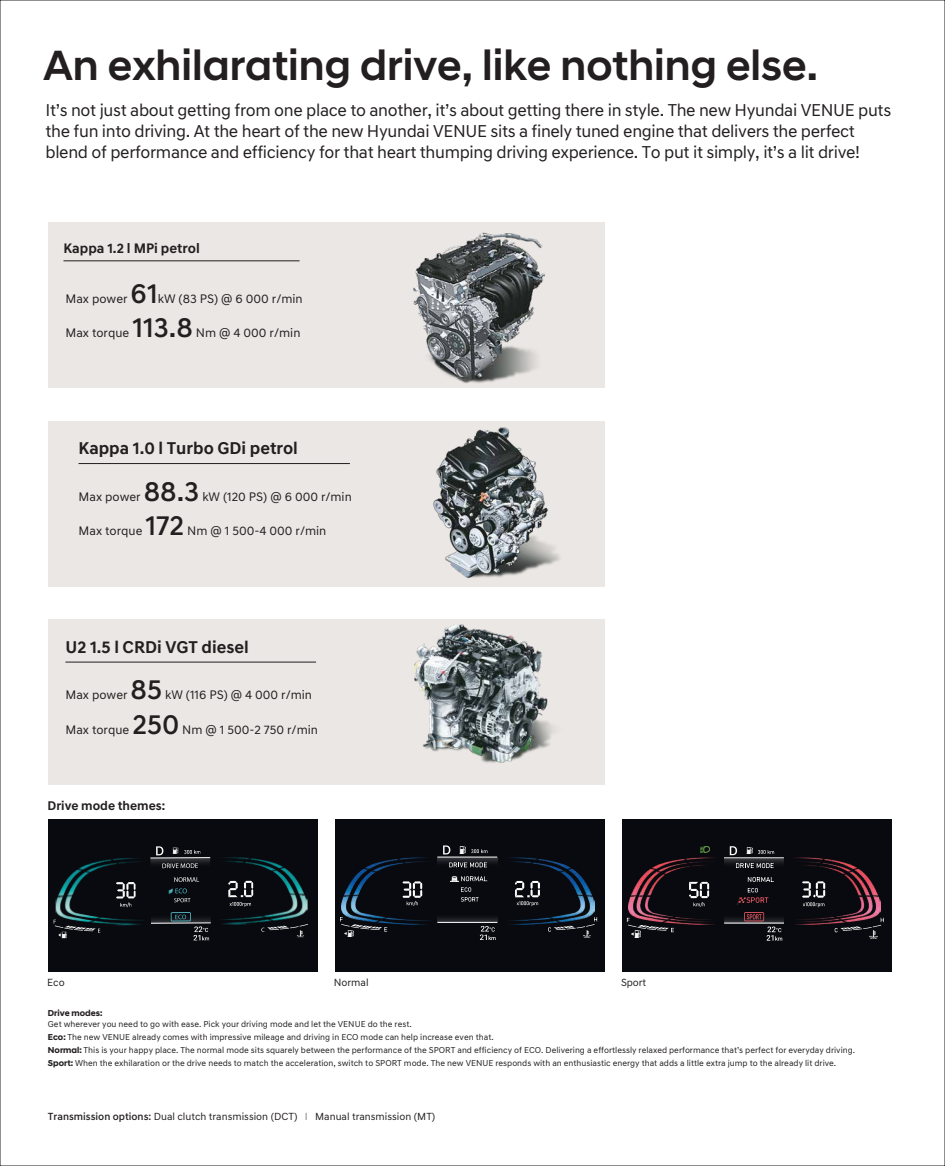
<style>
.page{position:relative;width:945px;height:1166px;background:#fff}
.page>*{position:absolute;margin:0;border:0;box-sizing:border-box;transform-origin:0 0}
.t1{font:500 43.05px "Hyundai Sans Head";color:#231f20}
.t2{font:500 28.44px "Hyundai Sans Text";color:#231f20}
.t3{font:17.5px/21px "Hyundai Sans Text";letter-spacing:-.02em;color:#231f20}
.t4{font:700 17.32px "Hyundai Sans Text";color:#231f20}
.t5{font:700 14px "Hyundai Sans Text";color:#231f20}
.t6{font:700 12.78px "Hyundai Sans Text";color:#231f20}
.t7{font:12.6px "Hyundai Sans Text";color:#231f20}
.t8{font:10.59px "Hyundai Sans Text";color:#231f20}
.t9{font:10.5px "Hyundai Sans Text";color:#231f20}
.t10{font:8.75px/13.1px "Hyundai Sans Text";color:#231f20}
.t11{font:700 8.75px "Hyundai Sans Head";color:#231f20}
.s1{font-family:"Hyundai Sans Head";font-weight:700}
.s2{font-weight:500}
.s3{color:#808285}
</style>
<div class="page">
<div style="left:48px;top:222px;width:556px;height:166px;background:#ebe7e4"></div>
<hr style="left:63px;top:260px;width:237px;height:1px;background:#231f20">
<img style="left:413px;top:232px;width:132px;height:151px">
<div style="left:48px;top:619px;width:556px;height:166px;background:#ebe7e4"></div>
<img style="left:415px;top:624px;width:138px;height:139px">
<hr style="left:65px;top:661px;width:251px;height:1px;background:#231f20">
<div style="left:49px;top:420px;width:556px;height:166px;background:#ebe7e4"></div>
<hr style="left:79px;top:463px;width:271px;height:1px;background:#231f20">
<img style="left:429px;top:420px;width:141px;height:167px">
<div style="left:48px;top:819px;width:270px;height:153px;background:#090a0f"></div>
<img style="left:55px;top:857px;width:253px;height:68px">
<svg style="left:120px;top:902px;width:12px;height:5px"></svg>
<img style="left:232px;top:902px;width:19px;height:4px">
<img style="left:116px;top:882px;width:20px;height:16px">
<img style="left:228px;top:880px;width:25px;height:17px">
<img style="left:193px;top:935px;width:16px;height:5px">
<img style="left:194px;top:926px;width:14px;height:6px">
<svg style="left:261px;top:917px;width:47px;height:20px"></svg>
<svg style="left:150px;top:846px;width:61px;height:36px"></svg>
<svg style="left:151px;top:888px;width:60px;height:35px"></svg>
<svg style="left:54px;top:919px;width:46px;height:19px"></svg>
<div style="left:622px;top:819px;width:269px;height:153px;background:#090a0f"></div>
<img style="left:629px;top:857px;width:252px;height:67px">
<img style="left:758px;top:850px;width:16px;height:4px">
<svg style="left:693px;top:902px;width:12px;height:5px"></svg>
<img style="left:806px;top:902px;width:18px;height:5px">
<img style="left:802px;top:881px;width:23px;height:16px">
<img style="left:689px;top:881px;width:20px;height:17px">
<img style="left:767px;top:935px;width:15px;height:5px">
<img style="left:767px;top:926px;width:14px;height:6px">
<svg style="left:730px;top:846px;width:7px;height:9px"></svg>
<svg style="left:724px;top:905px;width:60px;height:17px"></svg>
<hr style="left:724px;top:922px;width:60px;height:1px;background:#fff">
<svg style="left:724px;top:857px;width:60px;height:18px"></svg>
<svg style="left:748px;top:877px;width:26px;height:5px"></svg>
<svg style="left:835px;top:917px;width:49px;height:21px"></svg>
<svg style="left:746px;top:847px;width:6px;height:6px"></svg>
<svg style="left:627px;top:917px;width:47px;height:20px"></svg>
<svg style="left:701px;top:846px;width:8px;height:6px"></svg>
<svg style="left:737px;top:888px;width:31px;height:16px"></svg>
<svg style="left:736px;top:863px;width:38px;height:5px"></svg>
<svg style="left:744px;top:912px;width:20px;height:9px"></svg>
<div style="left:335px;top:819px;width:269px;height:153px;background:#090a0f"></div>
<img style="left:342px;top:857px;width:252px;height:67px">
<img style="left:471px;top:849px;width:17px;height:4px">
<svg style="left:407px;top:901px;width:11px;height:5px"></svg>
<img style="left:402px;top:881px;width:20px;height:16px">
<img style="left:519px;top:901px;width:19px;height:5px">
<img style="left:515px;top:881px;width:25px;height:16px">
<img style="left:480px;top:934px;width:16px;height:6px">
<img style="left:481px;top:926px;width:14px;height:5px">
<svg style="left:443px;top:845px;width:7px;height:9px"></svg>
<svg style="left:437px;top:858px;width:60px;height:17px"></svg>
<svg style="left:437px;top:904px;width:60px;height:18px"></svg>
<hr style="left:437px;top:857px;width:60px;height:1px;background:#fff">
<hr style="left:437px;top:922px;width:60px;height:1px;background:#fff">
<svg style="left:548px;top:917px;width:50px;height:20px"></svg>
<svg style="left:459px;top:846px;width:6px;height:7px"></svg>
<svg style="left:340px;top:917px;width:47px;height:19px"></svg>
<svg style="left:461px;top:887px;width:18px;height:14px"></svg>
<svg style="left:450px;top:876px;width:37px;height:5px"></svg>
<svg style="left:449px;top:862px;width:38px;height:5px"></svg>
<h1 class="t1" style="left:44px;top:39px;width:776px">An exhilarating drive, like nothing else.</h1>
<p class="t3" style="left:46px;top:99px;width:847px">It’s not just about getting from one place to another, it’s about getting there in style. The new Hyundai VENUE puts the fun into driving. At the heart of the new Hyundai VENUE sits a finely tuned engine that delivers the perfect blend of performance and efficiency for that heart thumping driving experience. To put it simply, it’s a lit drive!</p>
<h3 class="t5" style="left:63px;top:240px;width:138px">Kappa 1.2 l MPi petrol</h3>
<h3 class="t7" style="left:65px;top:290px;width:64px">Max power</h3>
<h2 class="t2" style="left:131px;top:275px;width:29px">61</h2>
<h3 class="t7" style="left:158px;top:290px;width:146px">kW (83 PS) @ 6 000 r/min</h3>
<h3 class="t7" style="left:65px;top:325px;width:65px">Max torque</h3>
<h2 class="t2" style="left:132px;top:310px;width:62px">113.8</h2>
<h3 class="t7" style="left:196px;top:325px;width:106px">Nm @ 4 000 r/min</h3>
<h3 class="t4" style="left:79px;top:438px;width:221px">Kappa 1.0 l Turbo GDi petrol</h3>
<h3 class="t7" style="left:79px;top:488px;width:64px">Max power</h3>
<h2 class="t2" style="left:144px;top:473px;width:57px">88.3</h2>
<h3 class="t7" style="left:202px;top:488px;width:151px">kW (120 PS) @ 6 000 r/min</h3>
<h3 class="t7" style="left:79px;top:523px;width:65px">Max torque</h3>
<h2 class="t2" style="left:145px;top:508px;width:40px">172</h2>
<h3 class="t7" style="left:187px;top:523px;width:141px">Nm @ 1 500-4 000 r/min</h3>
<h3 class="t4" style="left:65px;top:636px;width:185px">U2 1.5 l CRDi VGT diesel</h3>
<h3 class="t7" style="left:65px;top:687px;width:64px">Max power</h3>
<h2 class="t2" style="left:131px;top:672px;width:33px">85</h2>
<h3 class="t7" style="left:165px;top:687px;width:149px">kW (116 PS) @ 4 000 r/min</h3>
<h3 class="t7" style="left:65px;top:721px;width:65px">Max torque</h3>
<h2 class="t2" style="left:132px;top:706px;width:48px">250</h2>
<h3 class="t7" style="left:182px;top:721px;width:137px">Nm @ 1 500-2 750 r/min</h3>
<h3 class="t6" style="left:47px;top:797px;width:119px">Drive mode themes:</h3>
<p class="t8" style="left:47px;top:975px;width:19px">Eco</p>
<p class="t8" style="left:334px;top:975px;width:36px">Normal</p>
<p class="t8" style="left:621px;top:975px;width:27px">Sport</p>
<p class="t11" style="left:48px;top:1007px;width:56px">Drive modes:</p>
<p class="t10" style="left:48px;top:1017px;width:809px">Get wherever you need to go with ease. Pick your driving mode and let the VENUE do the rest.<br><span class="s1">Eco:</span> The new VENUE already comes with impressive mileage and driving in ECO mode can help increase even that.<br><span class="s1">Normal:</span> This is your happy place. The normal mode sits squarely between the performance of the SPORT and efficiency of ECO. Delivering a effortlessly relaxed performance that’s perfect for everyday driving.<br><span class="s1">Sport:</span> When the exhilaration or the drive needs to match the acceleration, switch to SPORT mode. The new VENUE responds with an enthusiastic energy that adds a little extra jump to the already lit drive.</p>
<p class="t9" style="left:48px;top:1109px;width:389px"><span class="s2">Transmission options:</span> Dual clutch transmission (DCT) <span class="s3">I</span> Manual transmission (MT)</p>
</div>
